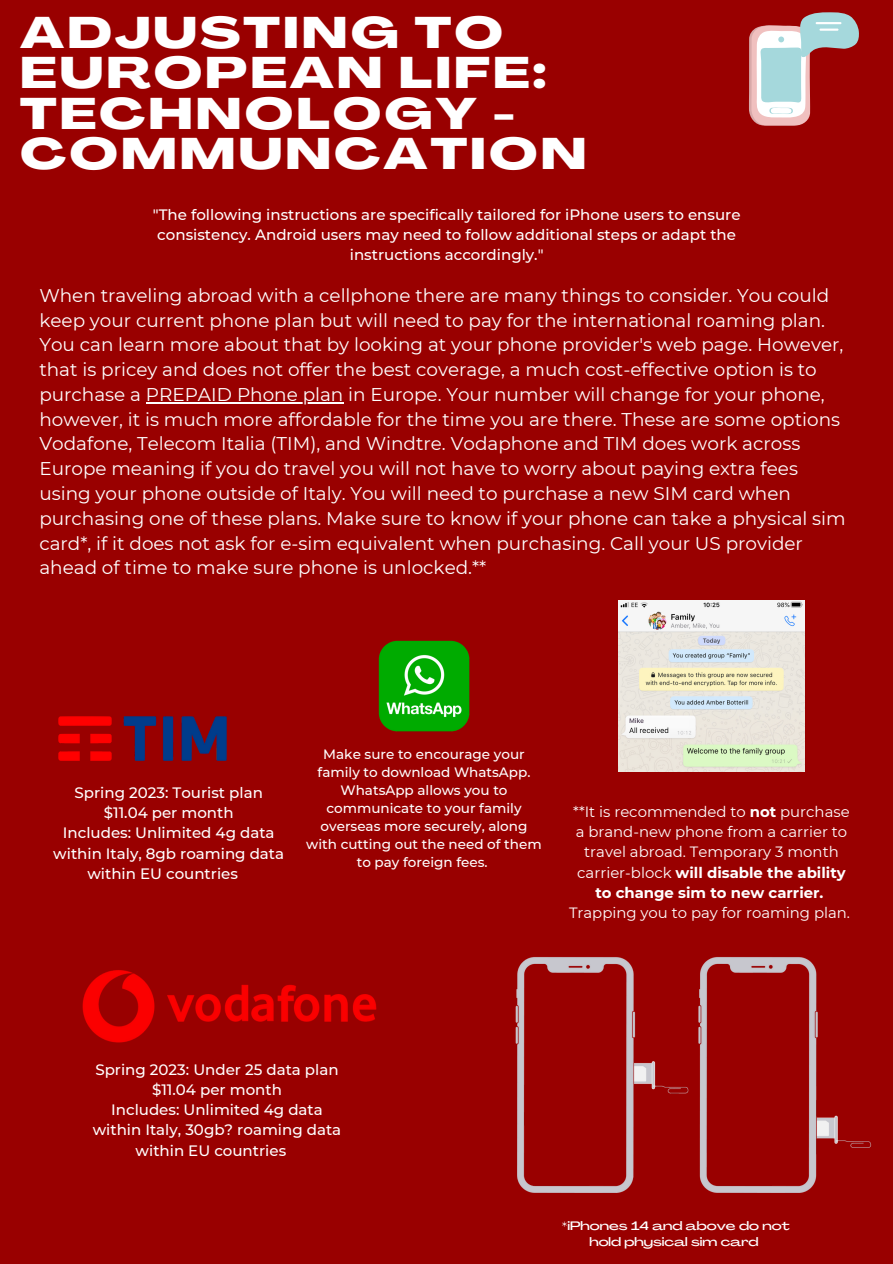
<style>
.page{position:relative;width:893px;height:1264px;background:#fff}
.page>*{position:absolute;margin:0;border:0;box-sizing:border-box;transform-origin:0 0}
.t1{font:800 43.5px/40.5px "Agrandir Grand";letter-spacing:.07em;color:#fff}
.t2{font:18.45px/24.8px "Montserrat";color:#fff}
.t3{font:500 15px/20.2px "Montserrat";color:#fff;text-align:center}
.t4{font:14.85px/20.2px "Montserrat";color:#fff;text-align:center}
.t5{font:500 13.5px/18px "Montserrat";color:#fff;text-align:center}
.t6{font:500 12px/16px "Agrandir Grand";color:#fff;text-align:center}
.s1{font-weight:700}
</style>
<div class="page">
<div style="left:0;top:0;width:892px;height:1263px;background:#900"></div>
<img style="left:515px;top:957px;width:356px;height:236px">
<svg style="left:749px;top:12px;width:110px;height:113px"></svg>
<hr style="left:146px;top:402px;width:86px;height:1px;background:#fff">
<hr style="left:237px;top:402px;width:106px;height:1px;background:#fff">
<img style="left:619px;top:600px;width:185px;height:171px">
<img style="left:378px;top:640px;width:92px;height:92px">
<img style="left:58px;top:716px;width:169px;height:45px">
<img style="left:82px;top:970px;width:295px;height:73px">
<p class="t1" style="left:20px;top:17px;width:567px">ADJUSTING TO<br>EUROPEAN LIFE:<br>TECHNOLOGY -<br>COMMUNCATION</p>
<p class="t3" style="left:153px;top:204px;width:589px">"The following instructions are specifically tailored for iPhone users to ensure consistency. Android users may need to follow additional steps or adapt the instructions accordingly."</p>
<p class="t2" style="left:39px;top:283px;width:807px">When traveling abroad with a cellphone there are many things to consider. You could keep your current phone plan but will need to pay for the international roaming plan.<br>You can learn more about that by looking at your phone provider's web page. However, that is pricey and does not offer the best coverage, a much cost-effective option is to purchase a PREPAID Phone plan in Europe. Your number will change for your phone, however, it is much more affordable for the time you are there. These are some options Vodafone, Telecom Italia (TIM), and Windtre. Vodaphone and TIM does work across Europe meaning if you do travel you will not have to worry about paying extra fees using your phone outside of Italy. You will need to purchase a new SIM card when purchasing one of these plans. Make sure to know if your phone can take a physical sim card*, if it does not ask for e-sim equivalent when purchasing. Call your US provider ahead of time to make sure phone is unlocked.**</p>
<p class="t3" style="left:75px;top:782px;width:190px">Spring 2023: Tourist plan</p>
<p class="t3" style="left:104px;top:802px;width:131px">$11.04 per month</p>
<p class="t3" style="left:63px;top:822px;width:213px">Includes: Unlimited 4g data</p>
<p class="t3" style="left:53px;top:843px;width:232px">within Italy, 8gb roaming data</p>
<p class="t3" style="left:87px;top:863px;width:152px">within EU countries</p>
<p class="t5" style="left:306px;top:745px;width:237px">Make sure to encourage your family to download WhatsApp.<br>WhatsApp allows you to communicate to your family overseas more securely, along with cutting out the need of them to pay foreign fees.</p>
<p class="t4" style="left:569px;top:801px;width:282px">**It is recommended to <span class="s1">not</span> purchase a brand-new phone from a carrier to travel abroad. Temporary 3 month carrier-block <span class="s1">will disable the ability to change sim to new carrier.<br></span>Trapping you to pay for roaming plan.</p>
<p class="t3" style="left:95px;top:1059px;width:245px">Spring 2023: Under 25 data plan</p>
<p class="t3" style="left:152px;top:1079px;width:131px">$11.04 per month</p>
<p class="t3" style="left:111px;top:1099px;width:213px">Includes: Unlimited 4g data</p>
<p class="t3" style="left:93px;top:1119px;width:250px">within Italy, 30gb? roaming data</p>
<p class="t3" style="left:136px;top:1140px;width:152px">within EU countries</p>
<p class="t6" style="left:562px;top:1218px;width:229px">*iPhones 14 and above do not hold physical sim card</p>
</div>
